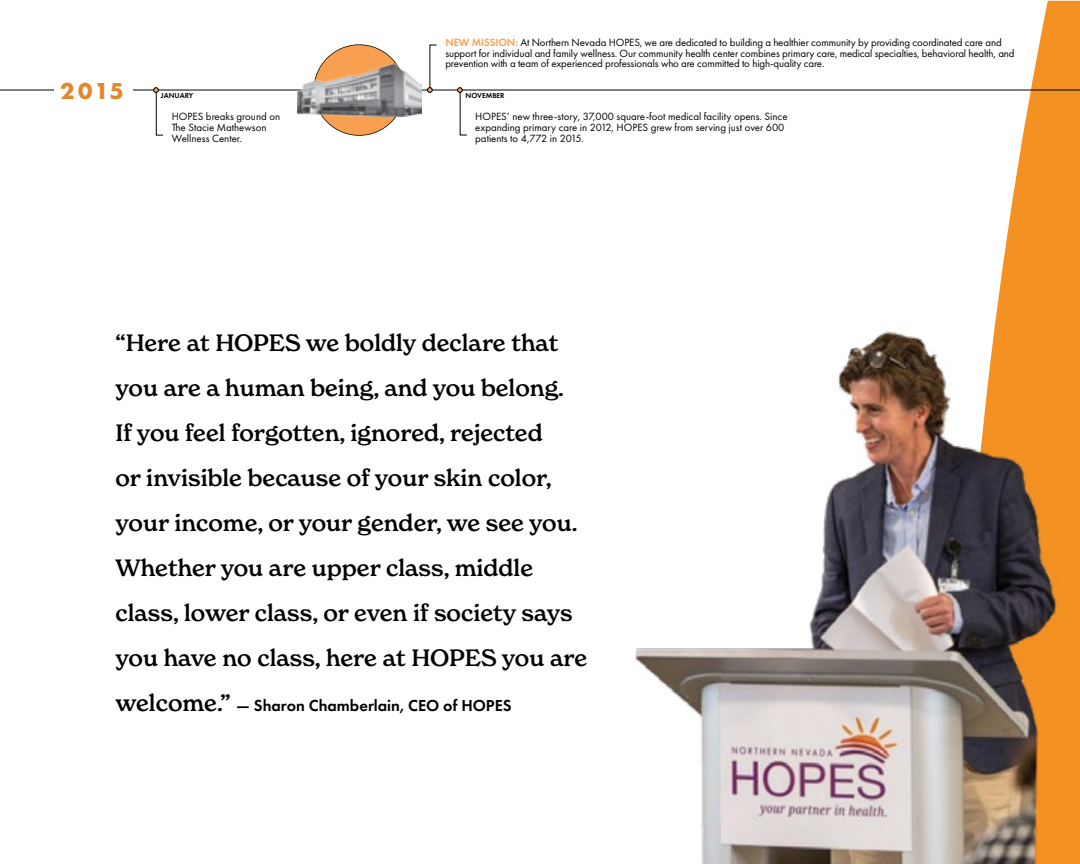
<style>
.page{position:relative;width:1080px;height:864px;background:#fff}
.page>*{position:absolute;margin:0;border:0;box-sizing:border-box;transform-origin:0 0}
.t1{font:700 24px "Futura PT";color:#e3872c}
.quote_author{font:500 23.25px/45px "New Spirit";color:#000}
.quote_author-2{font:600 16.5px "Futura PT";color:#000}
.t2{font:10.95px/10.9px "Futura PT";letter-spacing:-.01em;color:#000}
.t3{font:600 7.5px "Futura PT";color:#000}
.s1{font-weight:600;color:#f9a050}
.s2{font-family:"New Spirit";font-weight:500;font-size:23.25px}
</style>
<div class="page">
<svg style="left:995px;top:180px;width:85px;height:684px;background:#f49934"></svg>
<img style="left:635px;top:323px;width:427px;height:541px">
<svg style="left:0;top:0;width:1080px;height:180px"></svg>
<p class="t2" style="left:445px;top:37px;width:571px"><span class="s1">NEW MISSION:</span> At Northern Nevada HOPES, we are dedicated to building a healthier community by providing coordinated care and support for individual and family wellness. Our community health center combines primary care, medical specialties, behavioral health, and prevention with a team of experienced professionals who are committed to high-quality care.</p>
<h1 class="t1" style="left:60px;top:75px;width:65px">2015</h1>
<p class="t3" style="left:161px;top:91px;width:34px">JANUARY</p>
<p class="t3" style="left:466px;top:91px;width:41px">NOVEMBER</p>
<p class="t2" style="left:172px;top:111px;width:110px">HOPES breaks ground on<br>The Stacie Mathewson<br>Wellness Center.</p>
<p class="t2" style="left:475px;top:111px;width:314px">HOPES’ new three-story, 37,000 square-foot medical facility opens. Since expanding primary care in 2012, HOPES grew from serving just over 600 patients to 4,772 in 2015.</p>
<p class="quote_author" style="left:116px;top:320px;width:473px">“Here at HOPES we boldly declare that you are a human being, and you belong.<br>If you feel forgotten, ignored, rejected<br>or invisible because of your skin color, your income, or your gender, we see you.<br>Whether you are upper class, middle class, lower class, or even if society says you have no class, here at HOPES you are</p>
<p class="quote_author-2" style="left:116px;top:695px;width:398px"><span class="s2">welcome.”</span> — Sharon Chamberlain, CEO of HOPES</p>
</div>
